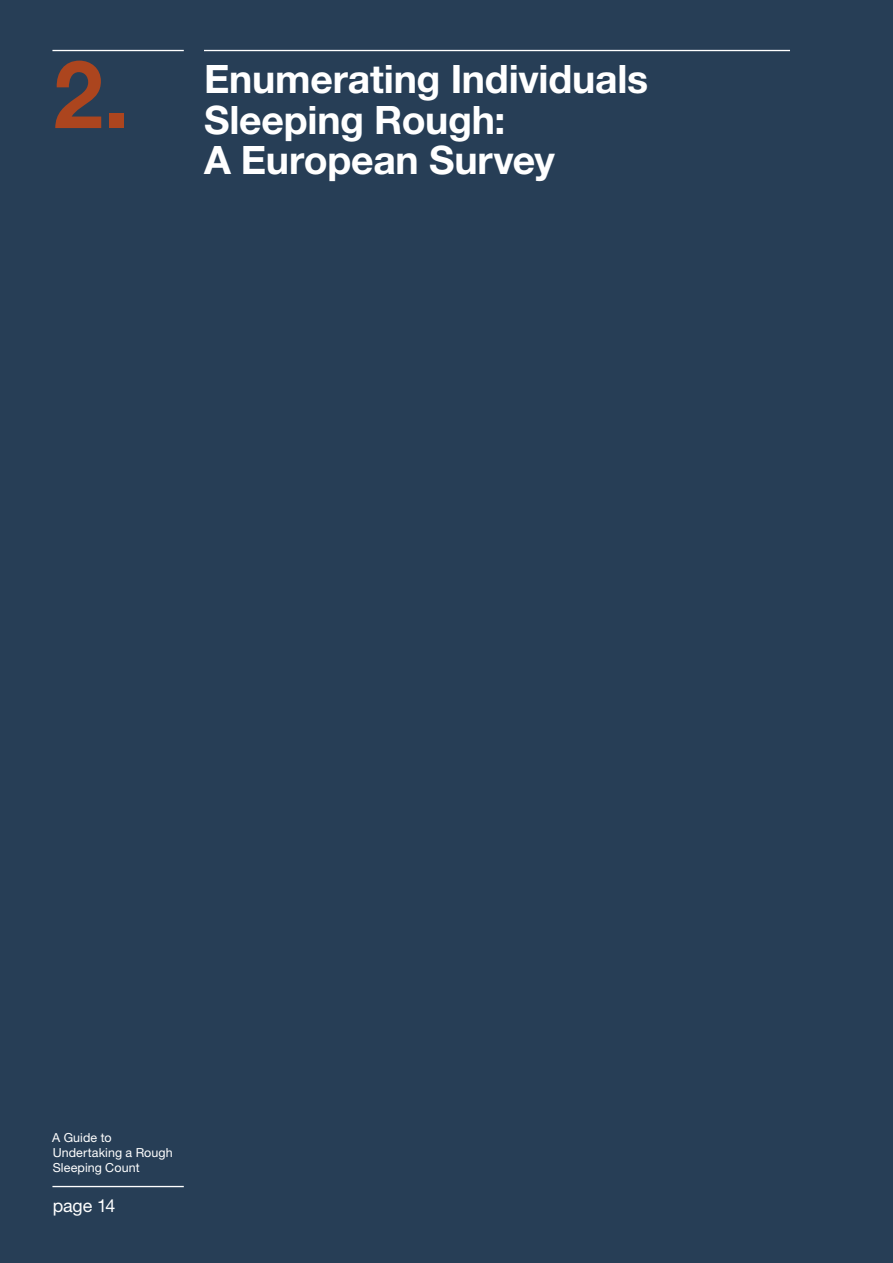
<style>
.page{position:relative;width:893px;height:1263px;background:#273e56}
.page>*{position:absolute;margin:0;border:0;box-sizing:border-box;transform-origin:0 0}
.t1{font:700 94.5px "Helvetica Neue LT Std";color:#ac451e;scale:.95 1}
.t2{font:700 39.15px/40.3px "Helvetica Neue LT Std";letter-spacing:-.005em;color:#fff}
.t3{font:17.85px "Helvetica Neue LT Std";letter-spacing:-.01em;color:#fff}
.t4{font:12.45px/15.1px "Helvetica Neue LT Std";letter-spacing:.005em;color:#fff}
</style>
<div class="page">
<hr style="left:52px;top:50px;width:132px;height:1px;background:#fff">
<hr style="left:204px;top:50px;width:586px;height:1px;background:#fff">
<hr style="left:52px;top:1186px;width:132px;height:1px;background:#fff">
<h1 class="t1" style="left:53px;top:36px;width:81px">2.</h1>
<p class="t2" style="left:204px;top:58px;width:446px">Enumerating Individuals<br>Sleeping Rough:<br>A European Survey</p>
<p class="t4" style="left:52px;top:1129px;width:122px">A Guide to<br>Undertaking a Rough<br>Sleeping Count</p>
<p class="t3" style="left:53px;top:1195px;width:64px">page 14</p>
</div>
